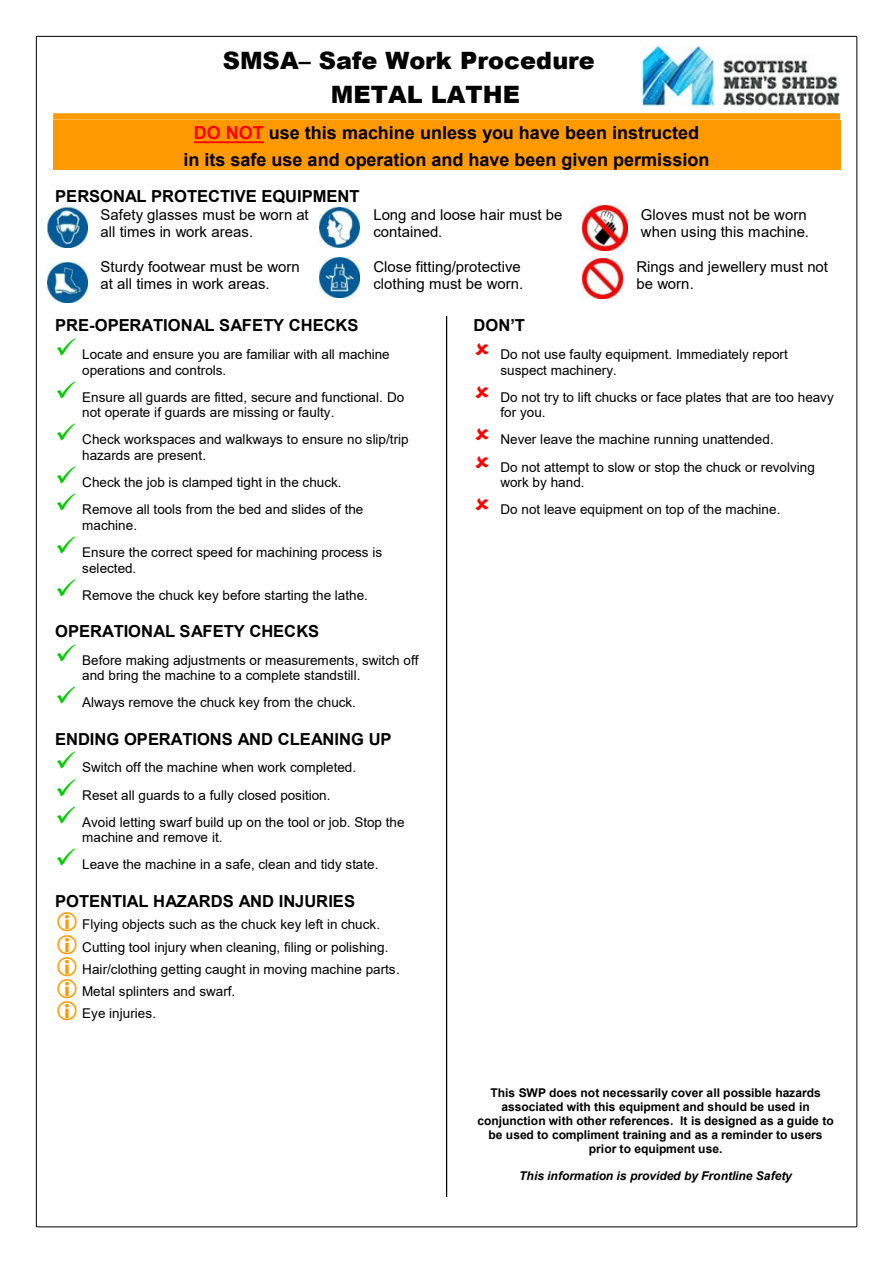
<style>
.page{position:relative;width:893px;height:1263px;background:#fff}
.page>*{position:absolute;margin:0;border:0;box-sizing:border-box;transform-origin:0 0}
.t1{font:900 24px/33.9px "Arial";color:#000}
.t2{font:700 18px/26.7px "Arial";color:#000;text-align:center}
.t3{font:700 16.5px "Arial";color:#000}
.t4{font:15px/17.1px "Arial";color:#000}
.t5{font:13.5px/15.5px "Arial";color:#000}
.t6{font:700 12px/13.8px "Arial";color:#000;text-align:center}
.t7{font:italic 700 12px "Arial";color:#000}
.s1{color:#f00}
</style>
<div class="page">
<div style="left:53px;top:113px;width:787px;height:7px;background:#f90"></div>
<div style="left:53px;top:120px;width:787px;height:26px;background:#f90"></div>
<hr style="left:194px;top:141px;width:70px;height:2px;background:#f00">
<div style="left:53px;top:146px;width:787px;height:24px;background:#f90"></div>
<hr style="left:446px;top:316px;width:1px;height:881px;background:#000">
<img style="left:583px;top:206px;width:44px;height:44px">
<img style="left:47px;top:262px;width:40px;height:40px">
<img style="left:320px;top:258px;width:40px;height:39px">
<img style="left:320px;top:207px;width:40px;height:40px">
<img style="left:583px;top:258px;width:40px;height:40px">
<img style="left:47px;top:207px;width:40px;height:40px">
<hr style="left:37px;top:36px;width:819px;height:1px;background:#000">
<hr style="left:36px;top:37px;width:1px;height:1189px;background:#000">
<hr style="left:856px;top:37px;width:1px;height:1189px;background:#000">
<hr style="left:37px;top:1226px;width:819px;height:1px;background:#000">
<img style="left:643px;top:45px;width:197px;height:62px">
<h1 class="t1" style="left:331px;top:44px;width:266px;text-indent:-108px">SMSA– Safe Work Procedure<br>METAL LATHE</h1>
<h2 class="t2" style="left:183px;top:121px;width:527px"><span class="s1">DO NOT</span> use this machine unless you have been instructed<br>in its safe use and operation and have been given permission</h2>
<p class="t3" style="left:55px;top:190px;width:306px">PERSONAL PROTECTIVE EQUIPMENT</p>
<p class="t4" style="left:101px;top:207px;width:210px">Safety glasses must be worn at all times in work areas.</p>
<p class="t4" style="left:373px;top:207px;width:190px">Long and loose hair must be contained.</p>
<p class="t4" style="left:641px;top:207px;width:170px">Gloves must not be worn when using this machine.</p>
<p class="t4" style="left:101px;top:259px;width:201px">Sturdy footwear must be worn at all times in work areas.</p>
<p class="t4" style="left:373px;top:259px;width:151px">Close fitting/protective clothing must be worn.</p>
<p class="t4" style="left:636px;top:259px;width:193px">Rings and jewellery must not be worn.</p>
<p class="t3" style="left:55px;top:319px;width:305px">PRE-OPERATIONAL SAFETY CHECKS</p>
<p class="t5" style="left:82px;top:348px;width:309px">Locate and ensure you are familiar with all machine operations and controls.</p>
<p class="t5" style="left:82px;top:391px;width:324px">Ensure all guards are fitted, secure and functional. Do not operate if guards are missing or faulty.</p>
<p class="t5" style="left:82px;top:433px;width:328px">Check workspaces and walkways to ensure no slip/trip hazards are present.</p>
<p class="t5" style="left:82px;top:470px;width:283px;line-height:27.2px">Check the job is clamped tight in the chuck.<br>Remove all tools from the bed and slides of the</p>
<p class="t5" style="left:82px;top:513px;width:301px;line-height:27px">machine.<br>Ensure the correct speed for machining process is</p>
<p class="t5" style="left:82px;top:555px;width:287px;line-height:27px">selected.<br>Remove the chuck key before starting the lathe.</p>
<p class="t3" style="left:55px;top:625px;width:265px">OPERATIONAL SAFETY CHECKS</p>
<p class="t5" style="left:82px;top:653px;width:338px">Before making adjustments or measurements, switch off and bring the machine to a complete standstill.</p>
<p class="t5" style="left:82px;top:696px;width:275px">Always remove the chuck key from the chuck.</p>
<p class="t3" style="left:55px;top:732px;width:338px">ENDING OPERATIONS AND CLEANING UP</p>
<p class="t5" style="left:82px;top:755px;width:324px;line-height:27.2px">Switch off the machine when work completed.<br>Reset all guards to a fully closed position.<br>Avoid letting swarf build up on the tool or job. Stop the</p>
<p class="t5" style="left:82px;top:825px;width:298px;line-height:27.2px">machine and remove it.<br>Leave the machine in a safe, clean and tidy state.</p>
<p class="t3" style="left:55px;top:894px;width:301px">POTENTIAL HAZARDS AND INJURIES</p>
<p class="t5" style="left:82px;top:915px;width:319px;line-height:22px">Flying objects such as the chuck key left in chuck.<br>Cutting tool injury when cleaning, filing or polishing.<br>Hair/clothing getting caught in moving machine parts.<br>Metal splinters and swarf.<br>Eye injuries.</p>
<p class="t3" style="left:474px;top:319px;width:53px">DON’T</p>
<p class="t5" style="left:501px;top:348px;width:289px">Do not use faulty equipment. Immediately report suspect machinery.</p>
<p class="t5" style="left:501px;top:391px;width:335px">Do not try to lift chucks or face plates that are too heavy for you.</p>
<p class="t5" style="left:501px;top:427px;width:316px;line-height:27.2px">Never leave the machine running unattended.<br>Do not attempt to slow or stop the chuck or revolving</p>
<p class="t5" style="left:501px;top:470px;width:281px;line-height:27px">work by hand.<br>Do not leave equipment on top of the machine.</p>
<p class="t6" style="left:477px;top:1087px;width:358px">This SWP does not necessarily cover all possible hazards associated with this equipment and should be used in conjunction with other references. It is designed as a guide to be used to compliment training and as a reminder to users prior to equipment use.</p>
<p class="t7" style="left:519px;top:1172px;width:274px">This information is provided by Frontline Safety</p>
</div>
